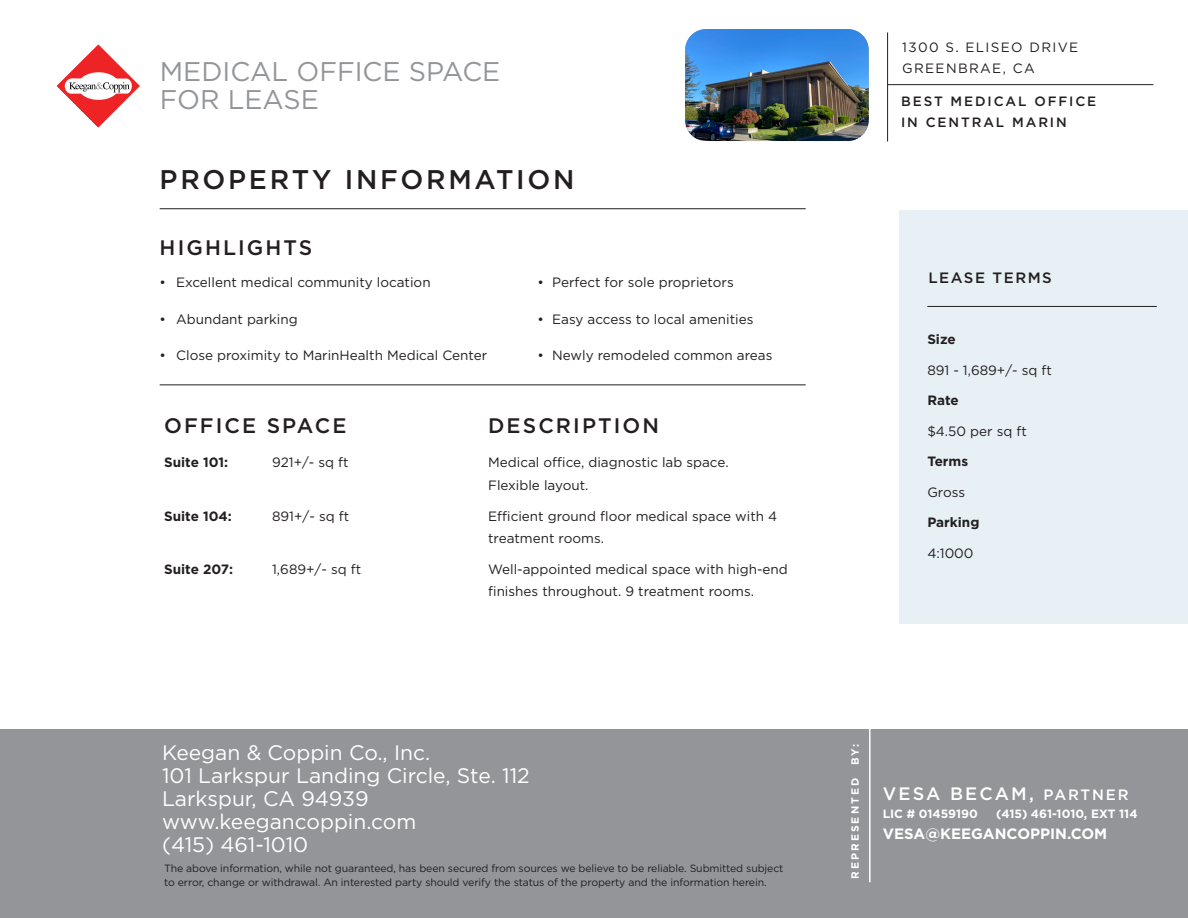
<style>
.page{position:relative;width:1188px;height:918px;background:#fff}
.page>*{position:absolute;margin:0;border:0;box-sizing:border-box;transform-origin:0 0}
.t1{font:27px "Gotham";color:#939598}
._10_26_Goth_Med_List_Bold{font:500 27px "Gotham";letter-spacing:.1em;color:#231f20}
.t2{font:21px/23px "Gotham";color:#fff}
._10_26_Goth_Med_List_Bold-2{font:500 21px "Gotham";letter-spacing:.1em;color:#231f20}
.t3{font:500 18px "Gotham";letter-spacing:.12em;color:#fff}
.t4{font:700 15px "Gotham";color:#fff}
._10_26_Goth_Med_List_Bold-3{font:500 15px "Gotham";letter-spacing:.1em;color:#231f20}
._10_26_Goth_Med_List_Bold-4{font:13.5px/22.5px "Gotham";color:#231f20}
._10_26_Goth_Med_List_Bold-5{font:700 13.5px "Gotham";color:#231f20}
.t5{font:500 13.5px/21px "Gotham";letter-spacing:.14em;color:#231f20}
._10_26_Goth_Med_List_Bold-6{font:13.5px/21px "Gotham";letter-spacing:.1em;color:#231f20}
.t6{font:700 12px "Gotham";color:#fff}
.t7{font:10.5px/13.5px "Gotham";letter-spacing:-.01em;color:#231f20}
.t8{font:700 10.5px "Gotham";letter-spacing:.2em;color:#fff}
.s1{font-size:15px}
</style>
<div class="page">
<svg style="left:57px;top:45px;width:83px;height:82px"></svg>
<div style="left:0;top:729px;width:1188px;height:189px;background:#939598"></div>
<hr style="left:869px;top:725px;width:2px;height:157px;background:#fff">
<hr style="left:888px;top:84px;width:265px;height:1px;background:#231f20">
<hr style="left:887px;top:32px;width:1px;height:110px;background:#231f20">
<img style="left:685px;top:29px;width:184px;height:112px">
<hr style="left:160px;top:208px;width:646px;height:1px;background:#231f20">
<hr style="left:160px;top:384px;width:646px;height:1px;background:#231f20">
<div style="left:900px;top:210px;width:288px;height:413px;background:#e7f0f5"></div>
<hr style="left:927px;top:306px;width:230px;height:1px;background:#231f20">
<p class="t1" style="left:160px;top:54px;width:342px">MEDICAL OFFICE SPACE</p>
<p class="t1" style="left:160px;top:82px;width:161px">FOR LEASE</p>
<p class="_10_26_Goth_Med_List_Bold" style="left:160px;top:162px;width:416px">PROPERTY INFORMATION</p>
<p class="_10_26_Goth_Med_List_Bold-2" style="left:160px;top:233px;width:154px">HIGHLIGHTS</p>
<p class="_10_26_Goth_Med_List_Bold-4" style="left:160px;top:271px;width:273px">• Excellent medical community location</p>
<p class="_10_26_Goth_Med_List_Bold-4" style="left:538px;top:271px;width:198px">• Perfect for sole proprietors</p>
<p class="_10_26_Goth_Med_List_Bold-4" style="left:160px;top:308px;width:140px">• Abundant parking</p>
<p class="_10_26_Goth_Med_List_Bold-4" style="left:538px;top:308px;width:217px">• Easy access to local amenities</p>
<p class="_10_26_Goth_Med_List_Bold-4" style="left:160px;top:344px;width:329px">• Close proximity to MarinHealth Medical Center</p>
<p class="_10_26_Goth_Med_List_Bold-4" style="left:538px;top:344px;width:236px">• Newly remodeled common areas</p>
<p class="_10_26_Goth_Med_List_Bold-2" style="left:164px;top:412px;width:184px">OFFICE SPACE</p>
<p class="_10_26_Goth_Med_List_Bold-2" style="left:488px;top:412px;width:173px">DESCRIPTION</p>
<p class="_10_26_Goth_Med_List_Bold-5" style="left:164px;top:453px;width:66px">Suite 101:</p>
<p class="_10_26_Goth_Med_List_Bold-4" style="left:272px;top:451px;width:78px">921+/- sq ft</p>
<p class="_10_26_Goth_Med_List_Bold-4" style="left:488px;top:451px;width:242px">Medical office, diagnostic lab space.</p>
<p class="_10_26_Goth_Med_List_Bold-4" style="left:488px;top:474px;width:102px">Flexible layout.</p>
<p class="_10_26_Goth_Med_List_Bold-5" style="left:164px;top:507px;width:69px">Suite 104:</p>
<p class="_10_26_Goth_Med_List_Bold-4" style="left:272px;top:504px;width:79px">891+/- sq ft</p>
<p class="_10_26_Goth_Med_List_Bold-4" style="left:488px;top:504px;width:291px">Efficient ground floor medical space with 4 treatment rooms.</p>
<p class="_10_26_Goth_Med_List_Bold-5" style="left:164px;top:560px;width:71px">Suite 207:</p>
<p class="_10_26_Goth_Med_List_Bold-4" style="left:272px;top:557px;width:91px">1,689+/- sq ft</p>
<p class="_10_26_Goth_Med_List_Bold-4" style="left:488px;top:557px;width:301px">Well-appointed medical space with high-end finishes throughout. 9 treatment rooms.</p>
<h2 class="t2" style="left:162px;top:741px;width:369px">Keegan &amp; Coppin Co., Inc.<br>101 Larkspur Landing Circle, Ste. 112<br>Larkspur, CA 94939 www.keegancoppin.com<br>(415) 461-1010</h2>
<p class="t7" style="left:164px;top:862px;width:621px">The above information, while not guaranteed, has been secured from sources we believe to be reliable. Submitted subject to error, change or withdrawal. An interested party should verify the status of the property and the information herein.</p>
<p class="_10_26_Goth_Med_List_Bold-6" style="left:902px;top:36px;width:178px">1300 S. ELISEO DRIVE<br>GREENBRAE, CA</p>
<p class="t5" style="left:901px;top:90px;width:197px">BEST MEDICAL OFFICE<br>IN CENTRAL MARIN</p>
<p class="_10_26_Goth_Med_List_Bold-3" style="left:928px;top:268px;width:125px">LEASE TERMS</p>
<p class="_10_26_Goth_Med_List_Bold-5" style="left:927px;top:330px;width:30px">Size</p>
<p class="_10_26_Goth_Med_List_Bold-4" style="left:927px;top:358px;width:126px">891 - 1,689+/- sq ft</p>
<p class="_10_26_Goth_Med_List_Bold-5" style="left:927px;top:391px;width:33px">Rate</p>
<p class="_10_26_Goth_Med_List_Bold-4" style="left:927px;top:419px;width:101px">$4.50 per sq ft</p>
<p class="_10_26_Goth_Med_List_Bold-5" style="left:927px;top:452px;width:42px">Terms</p>
<p class="_10_26_Goth_Med_List_Bold-4" style="left:927px;top:480px;width:39px">Gross</p>
<p class="_10_26_Goth_Med_List_Bold-5" style="left:927px;top:513px;width:54px">Parking</p>
<p class="_10_26_Goth_Med_List_Bold-4" style="left:927px;top:541px;width:48px">4:1000</p>
<p class="t8" style="left:848px;top:879px;width:137px;rotate:-90deg">REPRESENTED BY:</p>
<h3 class="t3" style="left:883px;top:782px;width:247px">VESA BECAM, <span class="s1">PARTNER</span></h3>
<p class="t6" style="left:883px;top:806px;width:97px">LIC # 01459190</p>
<p class="t6" style="left:996px;top:806px;width:143px">(415) 461-1010, EXT 114</p>
<p class="t4" style="left:883px;top:824px;width:226px">VESA@KEEGANCOPPIN.COM</p>
</div>
